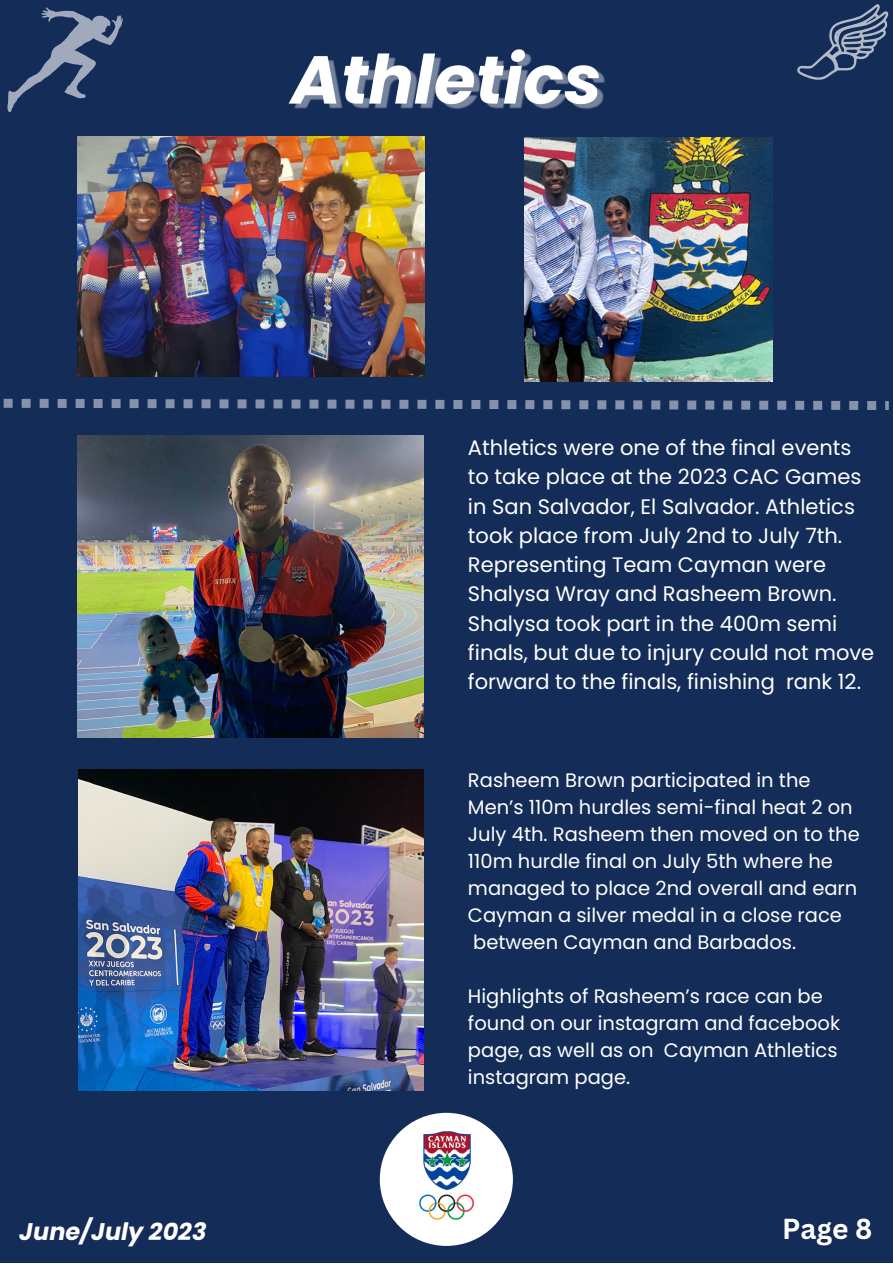
<style>
.page{position:relative;width:893px;height:1264px;background:#fff}
.page>*{position:absolute;margin:0;border:0;box-sizing:border-box;transform-origin:0 0}
.t1{font:700 28.05px "Canva Sans";color:#fff}
.t2{font:italic 700 24px "Poppins";color:#fff}
.t3{font:21px/29.2px "Poppins";color:#fff}
.t4{font:19.5px/27px "Poppins";color:#fff}
</style>
<div class="page">
<div style="left:0;top:0;width:892px;height:1262px;background:#142c58"></div>
<img style="left:78px;top:436px;width:346px;height:301px">
<svg style="left:797px;top:4px;width:91px;height:76px"></svg>
<svg style="left:7px;top:7px;width:116px;height:105px"></svg>
<img style="left:78px;top:137px;width:346px;height:239px">
<img style="left:79px;top:769px;width:345px;height:321px">
<div style="left:380px;top:1112px;width:133px;height:133px;background:#fff;border-radius:50%"></div>
<img style="left:419px;top:1131px;width:56px;height:89px">
<svg style="left:4px;top:399px;width:884px;height:11px"></svg>
<img style="left:524px;top:137px;width:248px;height:244px">
<img style="left:288px;top:49px;width:317px;height:60px">
<p class="t2" style="left:19px;top:1214px;width:189px">June/July 2023</p>
<p class="t3" style="left:468px;top:433px;width:407px">Athletics were one of the final events to take place at the 2023 CAC Games in San Salvador, El Salvador. Athletics took place from July 2nd to July 7th.<br>Representing Team Cayman were Shalysa Wray and Rasheem Brown.<br>Shalysa took part in the 400m semi finals, but due to injury could not move forward to the finals, finishing rank 12.</p>
<p class="t4" style="left:468px;top:766px;width:393px">Rasheem Brown participated in the Men’s 110m hurdles semi-final heat 2 on July 4th. Rasheem then moved on to the 110m hurdle final on July 5th where he managed to place 2nd overall and earn Cayman a silver medal in a close race between Cayman and Barbados.</p>
<p class="t4" style="left:468px;top:982px;width:373px">Highlights of Rasheem’s race can be found on our instagram and facebook page, as well as on Cayman Athletics instagram page.</p>
<p class="t1" style="left:782px;top:1209px;width:92px">Page 8</p>
</div>
